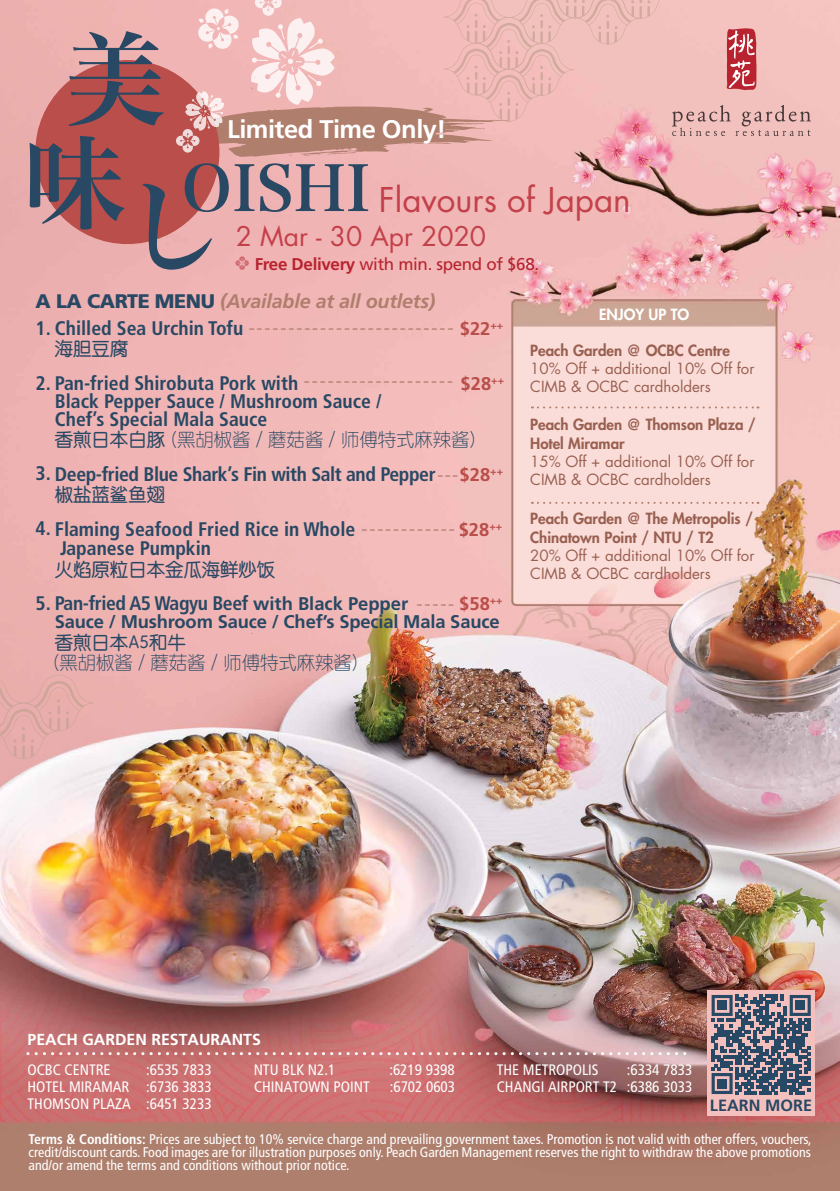
<style>
.page{position:relative;width:840px;height:1191px;background:#fff}
.page>*{position:absolute;margin:0;border:0;box-sizing:border-box;transform-origin:0 0}
.t1{font:102px/125.4px "Hira Min Pro N W6";color:#284864;text-align:center}
.t2{font:62.6px "Hira Min Pro N W6";color:#284864}
.t3{font:33.2px "Futura";color:#b8232f}
.t4{font:26.4px "Futura";color:#b8232f}
.t5{font:700 25.4px "Frutiger";letter-spacing:-.02em;color:#fff}
.t6{font:700 condensed 19.6px/18px "Frutiger";color:#284864}
.t7{font:700 condensed 19.6px "Frutiger";letter-spacing:-.02em;color:#284864}
.t8{font:italic 700 19.6px "Frutiger";letter-spacing:-.01em;color:#af7e6d}
.t9{font:300 18.4px "Frutiger";color:#af7e6d}
.t10{font:18.4px "ST Yuanti SC Light";color:#284864}
.t11{font:700 18.4px "Frutiger";letter-spacing:-.01em;color:#284864}
.t12{font:18.4px "ST Yuanti SC Regular";color:#284864}
.t13{font:700 18.4px "Frutiger";color:#b94e4a}
.t14{font:17px "Frutiger";letter-spacing:-.02em;color:#b8232f}
.t15{font:700 16.2px "Frutiger";color:#284864}
.t16{font:700 15.8px "Frutiger";color:#fff}
.t17{font:condensed 15.2px/17.2px "Frutiger";color:#fff;text-align:right}
.t18{font:15px/18px "Futura";color:#995f50}
.t19{font:800 15px/19.2px "Futura";color:#995f50}
.t20{font:800 15px "Futura";color:#fff}
.t21{font:condensed 14px/13px "Frutiger";color:#fff;text-align:justify}
.s1{font-weight:700}
.s2{font-weight:900;font-style:normal;color:#284864}
.s3{font-weight:700;font-stretch:condensed;font-size:19.6px;color:#284864}
.s4{font-weight:700;color:#b94e4a}
.s5{font-family:"ST Yuanti SC Regular"}
.s6{font-weight:300;font-stretch:normal;font-size:18.4px;color:#af7e6d}
.s7{font-stretch:normal;font-size:18.4px;color:#b94e4a}
.s8{font-stretch:normal;font-size:18.4px}
</style>
<div class="page">
<img style="left:0;top:0;width:839px;height:1190px">
<svg style="left:0;top:675px;width:94px;height:84px;background:#e6afad"></svg>
<div style="left:35px;top:60px;width:184px;height:184px;background:#b94e4a;border-radius:50%"></div>
<svg style="left:168px;top:0;width:642px;height:157px;background:#e8b2af"></svg>
<svg style="left:235px;top:256px;width:14px;height:14px"></svg>
<svg style="left:531px;top:406px;width:227px;height:2px"></svg>
<svg style="left:531px;top:502px;width:227px;height:2px"></svg>
<svg style="left:28px;top:1052px;width:661px;height:3px"></svg>
<div style="left:707px;top:990px;width:107px;height:125px;background:#f4c0be"></div>
<svg style="left:711px;top:995px;width:99px;height:99px"></svg>
<div style="left:717px;top:1001px;width:9px;height:9px;background:#274965"></div>
<div style="left:795px;top:1001px;width:9px;height:9px;background:#274965"></div>
<div style="left:717px;top:1079px;width:9px;height:9px;background:#274965"></div>
<h1 class="t1" style="left:23px;top:10px;width:202px">美味し</h1>
<h3 class="t5" style="left:227px;top:114px;width:221px">Limited Time Only!</h3>
<h2 class="t2" style="left:181px;top:133px;width:190px">OISHI</h2>
<h3 class="t3" style="left:379px;top:177px;width:253px">Flavours of Japan</h3>
<h3 class="t4" style="left:235px;top:218px;width:252px">2 Mar - 30 Apr 2020</h3>
<p class="t14" style="left:255px;top:254px;width:286px"><span class="s1">Free Delivery</span> with min. spend of $68.</p>
<h3 class="t8" style="left:35px;top:290px;width:401px"><span class="s2">A LA CARTE MENU</span> (Available at all outlets)</h3>
<h3 class="t9" style="left:35px;top:317px;width:469px"><span class="s3">1. Chilled Sea Urchin Tofu</span> -------------------------- <span class="s4">$22</span><sup>++</sup></h3>
<h3 class="t12" style="left:55px;top:335px;width:75px">海胆豆腐</h3>
<h3 class="t6" style="left:35px;top:374px;width:264px">2. Pan-fried Shirobuta Pork with</h3>
<h3 class="t13" style="left:460px;top:372px;width:45px">$28<sup>++</sup></h3>
<h3 class="t6" style="left:55px;top:392px;width:328px">Black Pepper Sauce / Mushroom Sauce /<br>Chef’s Special Mala Sauce</h3>
<h3 class="t10" style="left:55px;top:426px;width:434px"><span class="s5">香煎日本白豚</span>（黑胡椒酱 / 蘑菇酱 / 师傅特式麻辣酱）</h3>
<h3 class="t7" style="left:35px;top:462px;width:469px">3. Deep-fried Blue Shark’s Fin with Salt and Pepper<span class="s6">---</span><span class="s7">$28</span><sup>++</sup></h3>
<h3 class="t12" style="left:55px;top:481px;width:112px">椒盐蓝鲨鱼翅</h3>
<h3 class="t6" style="left:60px;top:519px;width:443px;line-height:19.6px;text-indent:-24px">4. Flaming Seafood Fried Rice in Whole <span class="s6">------------</span> <span class="s7">$28</span><sup>++<br></sup>Japanese Pumpkin</h3>
<h3 class="t12" style="left:55px;top:556px;width:222px">火焰原粒日本金瓜海鲜炒饭</h3>
<h3 class="t7" style="left:35px;top:592px;width:468px">5. Pan-fried A5 Wagyu Beef <span class="s8">with Black Pepper</span> <span class="s6">-----</span> <span class="s7">$58</span><sup>++</sup></h3>
<h3 class="t11" style="left:55px;top:611px;width:446px">Sauce / Mushroom Sauce / Chef’s Special Mala Sauce</h3>
<h3 class="t12" style="left:55px;top:629px;width:132px">香煎日本A5和牛</h3>
<h3 class="t10" style="left:41px;top:649px;width:330px">（黑胡椒酱 / 蘑菇酱 / 师傅特式麻辣酱）</h3>
<h3 class="t9" style="left:304px;top:370px;width:151px">-------------------</h3>
<p class="t20" style="left:598px;top:304px;width:92px">ENJOY UP TO</p>
<p class="t19" style="left:530px;top:340px;width:201px">Peach Garden @ OCBC Centre</p>
<p class="t18" style="left:530px;top:359px;width:225px">10% Off + additional 10% Off for<br>CIMB &amp; OCBC cardholders</p>
<p class="t19" style="left:530px;top:415px;width:227px">Peach Garden @ Thomson Plaza /<br>Hotel Miramar</p>
<p class="t18" style="left:530px;top:452px;width:225px">15% Off + additional 10% Off for<br>CIMB &amp; OCBC cardholders</p>
<p class="t19" style="left:530px;top:508px;width:224px">Peach Garden @ The Metropolis /<br>Chinatown Point / NTU / T2</p>
<p class="t18" style="left:530px;top:546px;width:225px">20% Off + additional 10% Off for<br>CIMB &amp; OCBC cardholders</p>
<p class="t16" style="left:28px;top:1030px;width:235px">PEACH GARDEN RESTAURANTS</p>
<p class="t17" style="left:28px;top:1061px;width:84px">OCBC CENTRE</p>
<p class="t17" style="left:28px;top:1061px;width:185px">:6535 7833<br>HOTEL MIRAMAR :6736 3833</p>
<p class="t17" style="left:253px;top:1061px;width:83px">NTU BLK N2.1</p>
<p class="t17" style="left:389px;top:1061px;width:67px">:6219 9398</p>
<p class="t17" style="left:254px;top:1078px;width:117px">CHINATOWN POINT</p>
<p class="t17" style="left:389px;top:1078px;width:67px">:6702 0603</p>
<p class="t17" style="left:28px;top:1095px;width:185px">THOMSON PLAZA :6451 3233</p>
<p class="t17" style="left:496px;top:1061px;width:103px">THE METROPOLIS</p>
<p class="t17" style="left:496px;top:1061px;width:197px">:6334 7833<br>CHANGI AIRPORT T2 :6386 3033</p>
<p class="t15" style="left:709px;top:1095px;width:104px">LEARN MORE</p>
<p class="t21" style="left:29px;top:1132px;width:783px"><span class="s1">Terms &amp; Conditions:</span> Prices are subject to 10% service charge and prevailing government taxes. Promotion is not valid with other offers, vouchers, credit/discount cards. Food images are for illustration purposes only. Peach Garden Management reserves the right to withdraw the above promotions and/or amend the terms and conditions without prior notice.</p>
</div>
